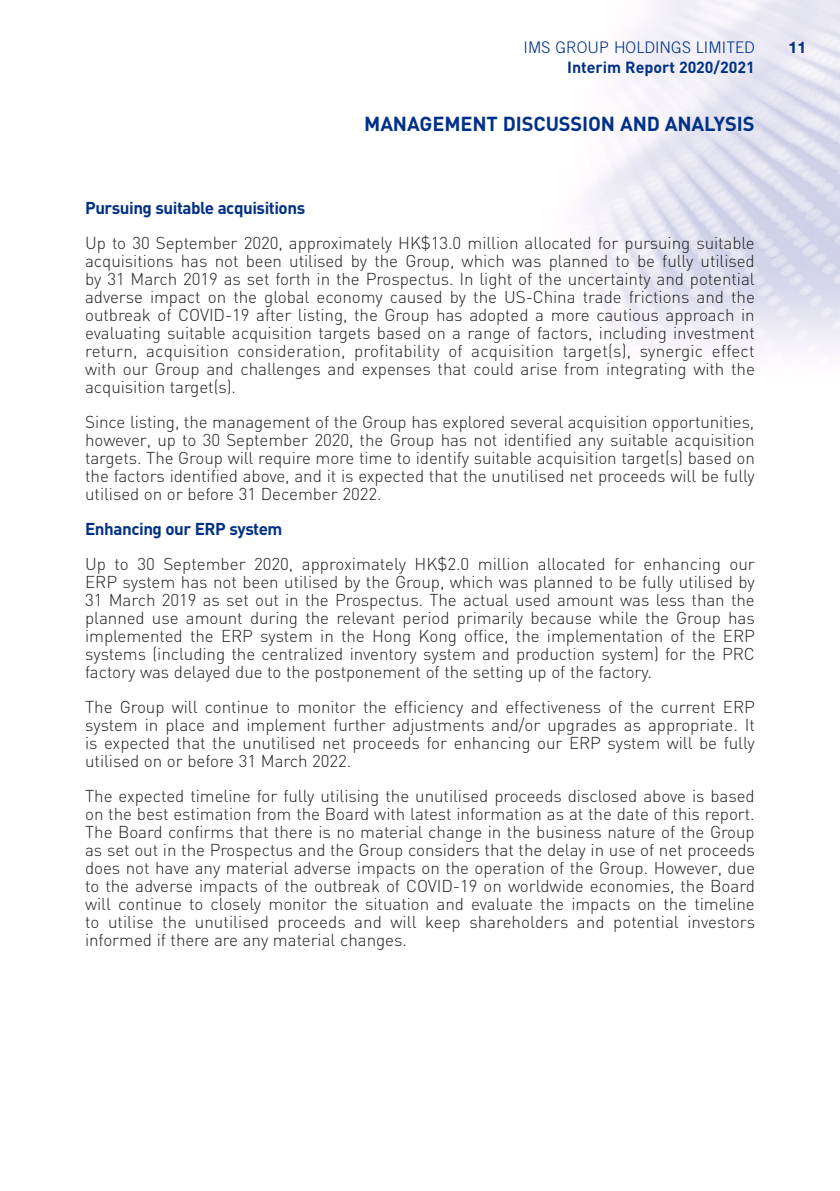
<style>
.page{position:relative;width:840px;height:1191px;background:#fff}
.page>*{position:absolute;margin:0;border:0;box-sizing:border-box;transform-origin:0 0}
.t1{font:700 20px "DIN";letter-spacing:-.005em;color:#003186}
.t2{font:300 17px/18px "DIN";letter-spacing:-.005em;color:#231f20;text-align:justify}
.t3{font:700 17px "DIN";letter-spacing:-.025em;color:#003186}
.t4{font:300 16px "Trade Gothic LT Std";letter-spacing:.005em;color:#003186}
.t5{font:700 16px "DIN";color:#003186}
.t6{font:700 16px "Helvetica Neue LT Std";color:#003186}
</style>
<div class="page">
<p class="t4" style="left:523px;top:38px;width:233px">IMS GROUP HOLDINGS LIMITED</p>
<p class="t5" style="left:567px;top:57px;width:189px">Interim Report 2020/2021</p>
<p class="t1" style="left:364px;top:111px;width:392px">MANAGEMENT DISCUSSION AND ANALYSIS</p>
<p class="t3" style="left:85px;top:196px;width:221px">Pursuing suitable acquisitions</p>
<p class="t2" style="left:85px;top:233px;width:671px">Up to 30 September 2020, approximately HK$13.0 million allocated for pursuing suitable acquisitions has not been utilised by the Group, which was planned to be fully utilised by 31 March 2019 as set forth in the Prospectus. In light of the uncertainty and potential adverse impact on the global economy caused by the US-China trade frictions and the outbreak of COVID-19 after listing, the Group has adopted a more cautious approach in evaluating suitable acquisition targets based on a range of factors, including investment return, acquisition consideration, profitability of acquisition target(s), synergic effect with our Group and challenges and expenses that could arise from integrating with the acquisition target(s).</p>
<p class="t2" style="left:85px;top:412px;width:671px">Since listing, the management of the Group has explored several acquisition opportunities, however, up to 30 September 2020, the Group has not identified any suitable acquisition targets. The Group will require more time to identify suitable acquisition target(s) based on the factors identified above, and it is expected that the unutilised net proceeds will be fully utilised on or before 31 December 2022.</p>
<p class="t3" style="left:85px;top:517px;width:199px">Enhancing our ERP system</p>
<p class="t2" style="left:85px;top:554px;width:671px">Up to 30 September 2020, approximately HK$2.0 million allocated for enhancing our ERP system has not been utilised by the Group, which was planned to be fully utilised by 31 March 2019 as set out in the Prospectus. The actual used amount was less than the planned use amount during the relevant period primarily because while the Group has implemented the ERP system in the Hong Kong office, the implementation of the ERP systems (including the centralized inventory system and production system) for the PRC factory was delayed due to the postponement of the setting up of the factory.</p>
<p class="t2" style="left:85px;top:697px;width:671px">The Group will continue to monitor the efficiency and effectiveness of the current ERP system in place and implement further adjustments and/or upgrades as appropriate. It is expected that the unutilised net proceeds for enhancing our ERP system will be fully utilised on or before 31 March 2022.</p>
<p class="t2" style="left:85px;top:786px;width:671px">The expected timeline for fully utilising the unutilised proceeds disclosed above is based on the best estimation from the Board with latest information as at the date of this report.<br>The Board confirms that there is no material change in the business nature of the Group as set out in the Prospectus and the Group considers that the delay in use of net proceeds does not have any material adverse impacts on the operation of the Group. However, due to the adverse impacts of the outbreak of COVID-19 on worldwide economies, the Board will continue to closely monitor the situation and evaluate the impacts on the timeline to utilise the unutilised proceeds and will keep shareholders and potential investors informed if there are any material changes.</p>
<p class="t6" style="left:788px;top:37px;width:19px">11</p>
</div>
